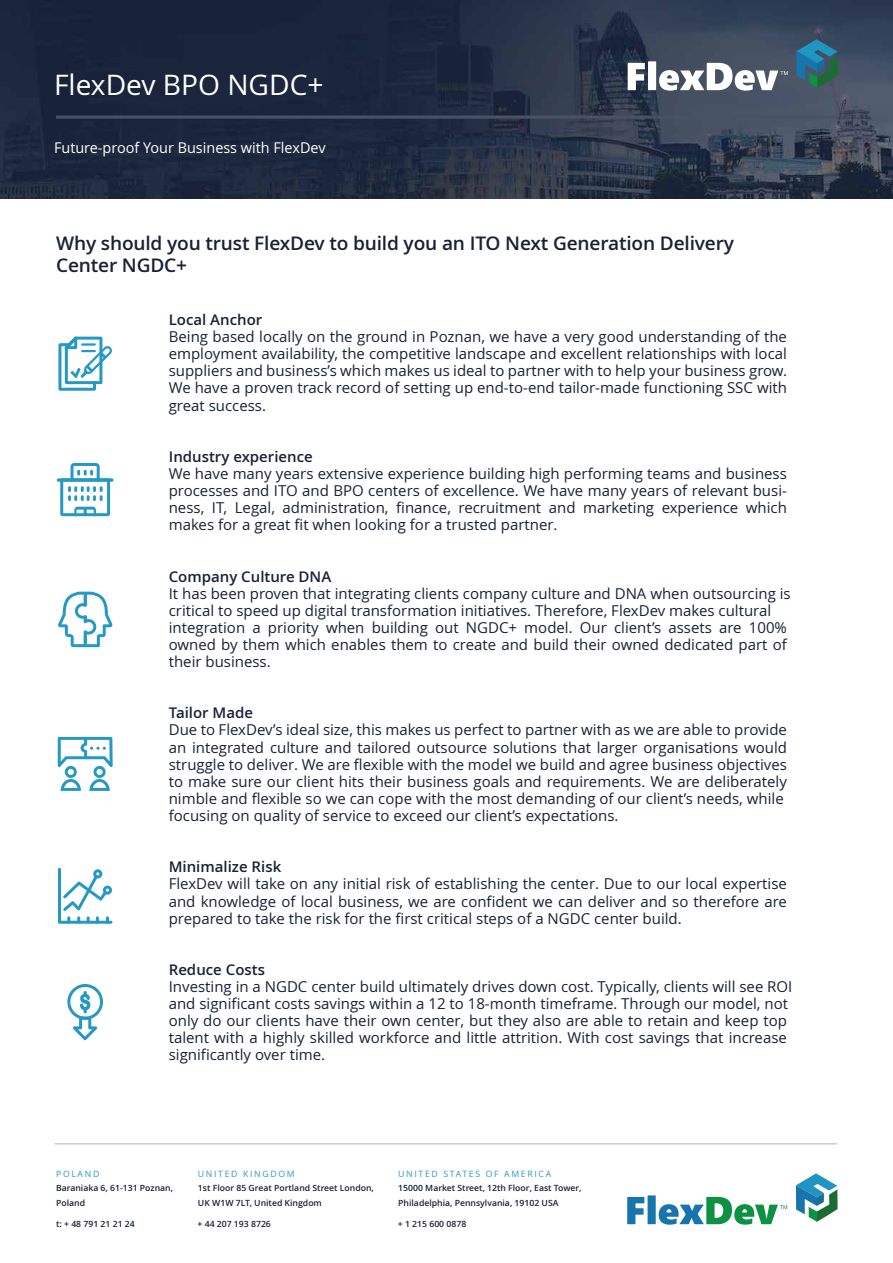
<style>
.page{position:relative;width:893px;height:1263px;background:#fff}
.page>*{position:absolute;margin:0;border:0;box-sizing:border-box;transform-origin:0 0}
.t1{font:28.2px "Open Sans";color:#fff}
.t2{font:600 19.05px/22.5px "Open Sans";letter-spacing:-.01em;color:#182236}
.t3{font:15px/17.1px "Open Sans";color:#182236;text-align:justify}
.t4{font:600 15px "Open Sans";color:#182236}
.t5{font:14.85px "Open Sans";color:#fff}
.t6{font:600 8.7px/15px "Open Sans";color:#182236}
.t7{font:8.7px "Open Sans";letter-spacing:.19em;color:#2798c3}
</style>
<div class="page">
<img style="left:0;top:0;width:893px;height:198px">
<div style="left:56px;top:115px;width:782px;height:4px;border:2px solid #485263"></div>
<svg style="left:796px;top:1173px;width:42px;height:49px"></svg>
<svg style="left:627px;top:1195px;width:160px;height:30px"></svg>
<svg style="left:796px;top:39px;width:42px;height:49px"></svg>
<svg style="left:628px;top:61px;width:160px;height:30px"></svg>
<hr style="left:55px;top:1143px;width:782px;height:1px;background:#c4d0d3">
<svg style="left:58px;top:337px;width:54px;height:54px"></svg>
<svg style="left:57px;top:478px;width:57px;height:4px"></svg>
<svg style="left:60px;top:463px;width:50px;height:53px"></svg>
<svg style="left:58px;top:592px;width:54px;height:55px"></svg>
<svg style="left:58px;top:737px;width:55px;height:54px"></svg>
<svg style="left:58px;top:868px;width:54px;height:56px"></svg>
<svg style="left:67px;top:984px;width:36px;height:56px"></svg>
<h1 class="t1" style="left:54px;top:69px;width:271px">FlexDev BPO NGDC+</h1>
<p class="t5" style="left:54px;top:140px;width:273px">Future-proof Your Business with FlexDev</p>
<p class="t2" style="left:56px;top:232px;width:679px">Why should you trust FlexDev to build you an ITO Next Generation Delivery<br>Center NGDC+</p>
<p class="t4" style="left:169px;top:311px;width:95px">Local Anchor</p>
<p class="t3" style="left:169px;top:328px;width:620px">Being based locally on the ground in Poznan, we have a very good understanding of the employment availability, the competitive landscape and excellent relationships with local suppliers and business’s which makes us ideal to partner with to help your business grow.<br>We have a proven track record of setting up end-to-end tailor-made functioning SSC with great success.</p>
<p class="t4" style="left:169px;top:448px;width:146px">Industry experience</p>
<p class="t3" style="left:169px;top:465px;width:620px">We have many years extensive experience building high performing teams and business processes and ITO and BPO centers of excellence. We have many years of relevant busi&shy;ness, IT, Legal, administration, finance, recruitment and marketing experience which makes for a great fit when looking for a trusted partner.</p>
<p class="t4" style="left:169px;top:568px;width:164px">Company Culture DNA</p>
<p class="t3" style="left:169px;top:585px;width:623px;text-align:left">It has been proven that integrating clients company culture and DNA when outsourcing is critical to speed up digital transformation initiatives. Therefore, FlexDev makes cultural integration a priority when building out NGDC+ model. Our client’s assets are 100% owned by them which enables them to create and build their owned dedicated part of their business.</p>
<p class="t4" style="left:169px;top:704px;width:86px">Tailor Made</p>
<p class="t3" style="left:169px;top:722px;width:620px;text-align:left">Due to FlexDev’s ideal size, this makes us perfect to partner with as we are able to provide an integrated culture and tailored outsource solutions that larger organisations would struggle to deliver. We are flexible with the model we build and agree business objectives to make sure our client hits their business goals and requirements. We are deliberately nimble and flexible so we can cope with the most demanding of our client’s needs, while focusing on quality of service to exceed our client’s expectations.</p>
<p class="t4" style="left:169px;top:858px;width:114px">Minimalize Risk</p>
<p class="t3" style="left:169px;top:876px;width:620px">FlexDev will take on any initial risk of establishing the center. Due to our local expertise and knowledge of local business, we are confident we can deliver and so therefore are prepared to take the risk for the first critical steps of a NGDC center build.</p>
<p class="t4" style="left:169px;top:961px;width:98px">Reduce Costs</p>
<p class="t3" style="left:169px;top:978px;width:625px;text-align:left">Investing in a NGDC center build ultimately drives down cost. Typically, clients will see ROI and significant costs savings within a 12 to 18-month timeframe. Through our model, not only do our clients have their own center, but they also are able to retain and keep top talent with a highly skilled workforce and little attrition. With cost savings that increase significantly over time.</p>
<p class="t7" style="left:56px;top:1169px;width:45px">POLAND</p>
<p class="t7" style="left:198px;top:1169px;width:98px">UNITED KINGDOM</p>
<p class="t7" style="left:398px;top:1169px;width:154px">UNITED STATES OF AMERICA</p>
<p class="t6" style="left:56px;top:1181px;width:118px">Baraniaka 6, 61-131 Poznan,<br>Poland</p>
<p class="t6" style="left:198px;top:1181px;width:177px">1st Floor 85 Great Portland Street London,<br>UK W1W 7LT, United Kingdom</p>
<p class="t6" style="left:56px;top:1217px;width:80px">t: + 48 791 21 21 24</p>
<p class="t6" style="left:198px;top:1217px;width:75px">+ 44 207 193 8726</p>
<p class="t6" style="left:398px;top:1181px;width:185px">15000 Market Street, 12th Floor, East Tower,<br>Philadelphia, Pennsylvania, 19102 USA</p>
<p class="t6" style="left:398px;top:1217px;width:70px">+ 1 215 600 0878</p>
</div>
